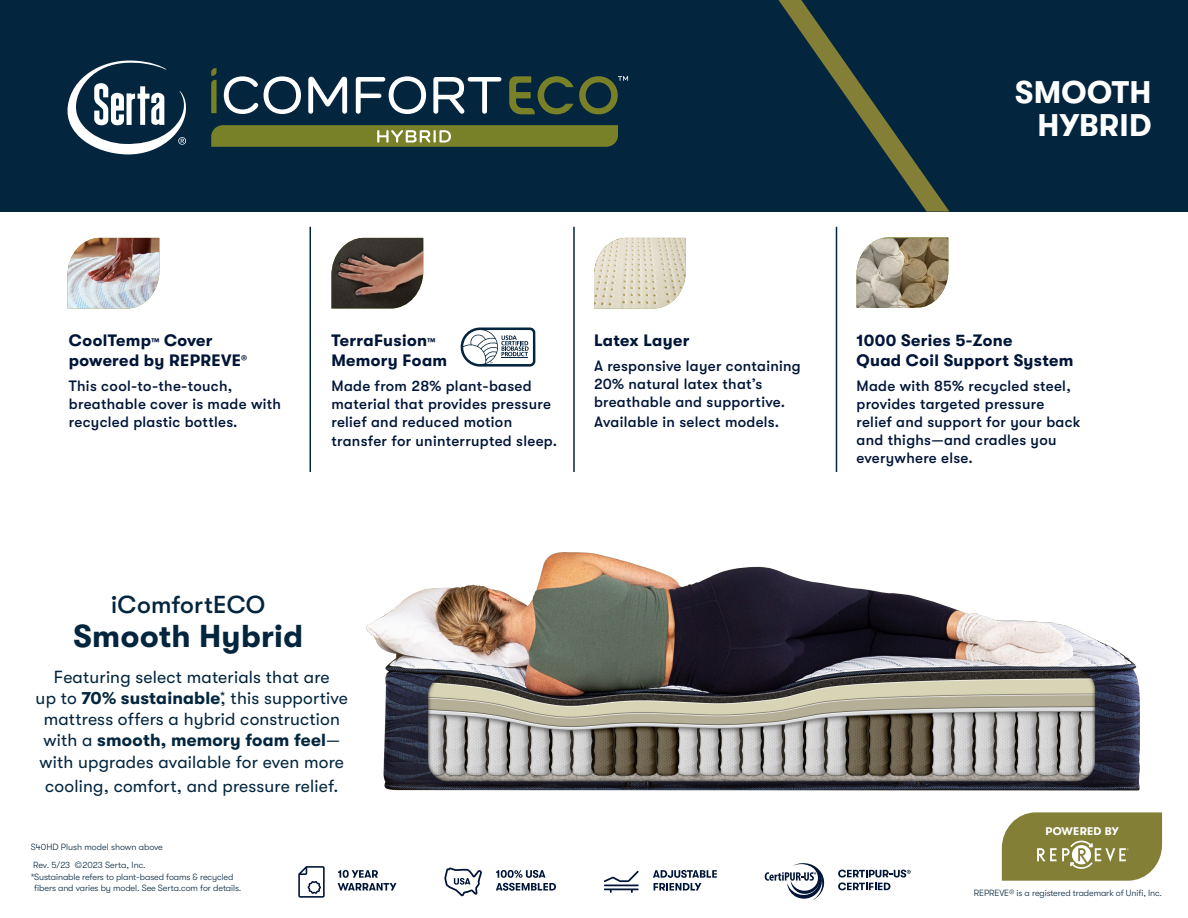
<style>
.page{position:relative;width:1188px;height:918px;background:#fff}
.page>*{position:absolute;margin:0;border:0;box-sizing:border-box;transform-origin:0 0}
.t1{font:700 31.65px "GT Walsheim Pro";letter-spacing:.01em;color:#03253d}
.t2{font:700 31.2px/33px "GT Walsheim Pro";letter-spacing:.01em;color:#fff;text-align:right}
.t3{font:500 24.45px "GT Walsheim Pro";letter-spacing:.01em;color:#03253d}
.t4{font:17.55px/21px "GT Walsheim Pro";letter-spacing:.01em;color:#03253d;text-align:center}
.t5{font:700 16.5px/19.5px "GT Walsheim Pro";letter-spacing:.02em;color:#001537}
.t6{font:500 15px/18px "GT Walsheim Pro";letter-spacing:.02em;color:#001537}
.t7{font:700 11.1px "GT Walsheim Pro";letter-spacing:.025em;color:#fff}
.t8{font:300 9px/10.8px "GT Walsheim Pro";letter-spacing:-.01em;color:#03253d}
.s1{font-size:9.6px}
.s2{font-weight:700}
</style>
<div class="page">
<svg style="left:298px;top:866px;width:27px;height:32px"></svg>
<svg style="left:338px;top:870px;width:59px;height:21px"></svg>
<svg style="left:444px;top:867px;width:38px;height:29px"></svg>
<svg style="left:496px;top:870px;width:60px;height:21px"></svg>
<hr style="left:604px;top:885px;width:35px;height:1px;background:#001537">
<svg style="left:604px;top:871px;width:35px;height:11px"></svg>
<svg style="left:604px;top:889px;width:35px;height:4px"></svg>
<svg style="left:653px;top:870px;width:64px;height:21px"></svg>
<svg style="left:838px;top:870px;width:73px;height:20px"></svg>
<svg style="left:765px;top:863px;width:60px;height:38px"></svg>
<div style="left:0;top:0;width:1188px;height:212px;background:#03253d"></div>
<svg style="left:460px;top:327px;width:75px;height:40px"></svg>
<img style="left:857px;top:238px;width:91px;height:70px">
<img style="left:68px;top:238px;width:91px;height:70px">
<svg style="left:67px;top:60px;width:120px;height:95px"></svg>
<svg style="left:211px;top:68px;width:6px;height:45px"></svg>
<svg style="left:224px;top:76px;width:34px;height:38px"></svg>
<svg style="left:264px;top:76px;width:37px;height:38px"></svg>
<svg style="left:308px;top:77px;width:39px;height:37px"></svg>
<svg style="left:356px;top:76px;width:70px;height:38px"></svg>
<svg style="left:433px;top:77px;width:68px;height:37px"></svg>
<svg style="left:509px;top:76px;width:119px;height:38px"></svg>
<svg style="left:211px;top:125px;width:407px;height:22px;background:#7b8431"></svg>
<svg style="left:779px;top:0;width:170px;height:212px"></svg>
<hr style="left:573px;top:227px;width:2px;height:245px;background:#03253d">
<hr style="left:310px;top:227px;width:1px;height:245px;background:#03253d">
<hr style="left:836px;top:227px;width:1px;height:245px;background:#03253d">
<svg style="left:1002px;top:812px;width:160px;height:69px;background:#918d4c"></svg>
<img style="left:366px;top:552px;width:774px;height:239px">
<img style="left:594px;top:238px;width:92px;height:70px">
<img style="left:331px;top:238px;width:92px;height:70px">
<p class="t2" style="left:1015px;top:76px;width:138px">SMOOTH<br>HYBRID</p>
<p class="t5" style="left:69px;top:331px;width:180px">CoolTemp<span class="s1">™</span> Cover powered by REPREVE<sup>®</sup></p>
<p class="t6" style="left:69px;top:377px;width:214px">This cool-to-the-touch, breathable cover is made with recycled plastic bottles.</p>
<p class="t5" style="left:331px;top:331px;width:117px">TerraFusion<span class="s1">™<br></span>Memory Foam</p>
<p class="t6" style="left:331px;top:377px;width:221px">Made from 28% plant-based material that provides pressure relief and reduced motion</p>
<p class="t6" style="left:331px;top:432px;width:227px">transfer for uninterrupted sleep.</p>
<p class="t5" style="left:594px;top:331px;width:97px">Latex Layer</p>
<p class="t6" style="left:594px;top:357px;width:208px">A responsive layer containing<br>20% natural latex that’s breathable and supportive.</p>
<p class="t6" style="left:594px;top:413px;width:187px">Available in select models.</p>
<p class="t3" style="left:111px;top:591px;width:156px">iComfortECO</p>
<p class="t1" style="left:74px;top:619px;width:231px">Smooth Hybrid</p>
<p class="t4" style="left:36px;top:667px;width:314px">Featuring select materials that are<br>up to <span class="s2">70% sustainable</span><sup>*</sup>, this supportive mattress offers a hybrid construction with a <span class="s2">smooth, memory foam feel</span>— with upgrades available for even more</p>
<p class="t4" style="left:45px;top:775px;width:295px">cooling, comfort, and pressure relief.</p>
<p class="t8" style="left:31px;top:842px;width:134px">S40HD Plush model shown above</p>
<p class="t8" style="left:33px;top:860px;width:114px">Rev. 5/23 © 2023 Serta, Inc.</p>
<p class="t8" style="left:34px;top:872px;width:208px;text-indent:-4px">*Sustainable refers to plant-based foams &amp; recycled fibers and varies by model. See Serta.com for details.</p>
<p class="t5" style="left:857px;top:331px;width:218px">1000 Series 5-Zone<br>Quad Coil Support System</p>
<p class="t6" style="left:857px;top:377px;width:226px">Made with 85% recycled steel, provides targeted pressure relief and support for your back and thighs—and cradles you everywhere else.</p>
<p class="t7" style="left:1045px;top:825px;width:75px">POWERED BY</p>
<p class="t8" style="left:974px;top:888px;width:190px">REPREVE® is a registered trademark of Unifi, Inc.</p>
</div>
